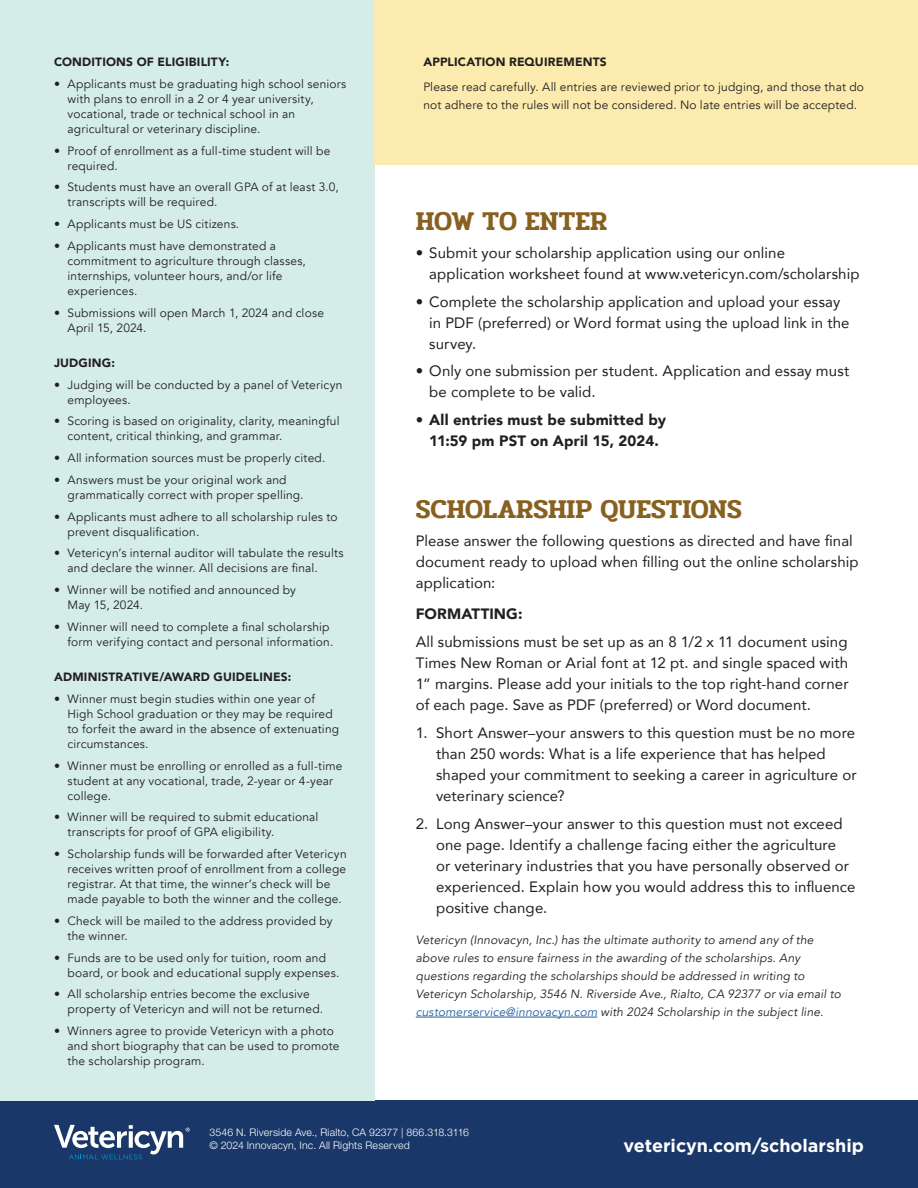
<style>
.page{position:relative;width:918px;height:1188px;background:#fff}
.page>*{position:absolute;margin:0;border:0;box-sizing:border-box;transform-origin:0 0}
.t1{font:600 27px "Pridi";color:#886120}
.t2{font:700 18px "Gotham";color:#fff}
.t3{font:15px/21px "Avenir";letter-spacing:.005em;color:#231f20}
.t4{font:900 15px/21px "Avenir";letter-spacing:.01em;color:#231f20;text-align:center}
.t5{font:12px/15px "Avenir";letter-spacing:.015em;color:#231f20}
.t6{font:italic 12px/18px "Avenir";letter-spacing:.015em;color:#231f20}
.t7{font:900 12px "Avenir";letter-spacing:.015em;color:#231f20}
.t8{font:300 10.5px "Helvetica Neue LT Std";letter-spacing:.015em;color:#fff}
.s1{color:#215e9f}
</style>
<div class="page">
<div style="left:0;top:1101px;width:918px;height:87px;background:#193768"></div>
<svg style="left:54px;top:1125px;width:136px;height:34px"></svg>
<div style="left:0;top:0;width:375px;height:1101px;background:#d4ede9"></div>
<div style="left:375px;top:0;width:543px;height:164px;background:#fbebae"></div>
<hr style="left:416px;top:1017px;width:181px;height:1px;background:#215e9f">
<p class="t7" style="left:54px;top:52px;width:177px">CONDITIONS OF ELIGIBILITY:</p>
<p class="t5" style="left:68px;top:76px;width:280px;text-indent:-14px">• Applicants must be graduating high school seniors with plans to enroll in a 2 or 4 year university, vocational, trade or technical school in an agricultural or veterinary discipline.</p>
<p class="t5" style="left:68px;top:143px;width:264px;text-indent:-14px">• Proof of enrollment as a full-time student will be required.</p>
<p class="t5" style="left:68px;top:180px;width:273px;text-indent:-14px">• Students must have an overall GPA of at least 3.0, transcripts will be required.</p>
<p class="t5" style="left:54px;top:217px;width:187px">• Applicants must be US citizens.</p>
<p class="t5" style="left:68px;top:238px;width:240px;text-indent:-14px">• Applicants must have demonstrated a commitment to agriculture through classes, internships, volunteer hours, and/or life experiences.</p>
<p class="t5" style="left:68px;top:305px;width:258px;text-indent:-14px">• Submissions will open March 1, 2024 and close<br>April 15, 2024.</p>
<p class="t7" style="left:54px;top:352px;width:62px">JUDGING:</p>
<p class="t5" style="left:68px;top:377px;width:277px;text-indent:-14px">• Judging will be conducted by a panel of Vetericyn employees.</p>
<p class="t5" style="left:68px;top:414px;width:274px;text-indent:-14px">• Scoring is based on originality, clarity, meaningful content, critical thinking, and grammar.</p>
<p class="t5" style="left:54px;top:451px;width:273px">• All information sources must be properly cited.</p>
<p class="t5" style="left:68px;top:472px;width:238px;text-indent:-14px">• Answers must be your original work and grammatically correct with proper spelling.</p>
<p class="t5" style="left:68px;top:509px;width:272px;text-indent:-14px">• Applicants must adhere to all scholarship rules to prevent disqualification.</p>
<p class="t5" style="left:68px;top:546px;width:278px;text-indent:-14px">• Vetericyn’s internal auditor will tabulate the results and declare the winner. All decisions are final.</p>
<p class="t5" style="left:68px;top:583px;width:230px;text-indent:-14px">• Winner will be notified and announced by<br>May 15, 2024.</p>
<p class="t5" style="left:68px;top:619px;width:267px;text-indent:-14px">• Winner will need to complete a final scholarship form verifying contact and personal information.</p>
<p class="t7" style="left:54px;top:667px;width:239px">ADMINISTRATIVE/AWARD GUIDELINES:</p>
<p class="t5" style="left:68px;top:691px;width:273px;text-indent:-14px">• Winner must begin studies within one year of High School graduation or they may be required to forfeit the award in the absence of extenuating circumstances.</p>
<p class="t5" style="left:68px;top:758px;width:277px;text-indent:-14px">• Winner must be enrolling or enrolled as a full-time student at any vocational, trade, 2-year or 4-year college.</p>
<p class="t5" style="left:68px;top:810px;width:253px;text-indent:-14px">• Winner will be required to submit educational transcripts for proof of GPA eligibility.</p>
<p class="t5" style="left:68px;top:847px;width:281px;text-indent:-14px">• Scholarship funds will be forwarded after Vetericyn receives written proof of enrollment from a college registrar. At that time, the winner’s check will be made payable to both the winner and the college.</p>
<p class="t5" style="left:68px;top:913px;width:267px;text-indent:-14px">• Check will be mailed to the address provided by the winner.</p>
<p class="t5" style="left:68px;top:950px;width:274px;text-indent:-14px">• Funds are to be used only for tuition, room and board, or book and educational supply expenses.</p>
<p class="t5" style="left:68px;top:987px;width:257px;text-indent:-14px">• All scholarship entries become the exclusive property of Vetericyn and will not be returned.</p>
<p class="t5" style="left:68px;top:1024px;width:273px;text-indent:-14px">• Winners agree to provide Vetericyn with a photo and short biography that can be used to promote the scholarship program.</p>
<p class="t7" style="left:423px;top:52px;width:185px">APPLICATION REQUIREMENTS</p>
<p class="t5" style="left:423px;top:78px;width:442px;line-height:18px">Please read carefully. All entries are reviewed prior to judging, and those that do not adhere to the rules will not be considered. No late entries will be accepted.</p>
<p class="t1" style="left:416px;top:202px;width:193px">HOW TO ENTER</p>
<p class="t3" style="left:429px;top:242px;width:432px;text-indent:-14px">• Submit your scholarship application using our online application worksheet found at www.vetericyn.com/scholarship</p>
<p class="t3" style="left:429px;top:291px;width:422px;text-indent:-14px">• Complete the scholarship application and upload your essay in PDF (preferred) or Word format using the upload link in the survey.</p>
<p class="t3" style="left:429px;top:360px;width:422px;text-indent:-14px">• Only one submission per student. Application and essay must be complete to be valid.</p>
<p class="t4" style="left:416px;top:409px;width:252px">• All entries must be submitted by<br>11:59 pm PST on April 15, 2024.</p>
<p class="t1" style="left:416px;top:490px;width:328px">SCHOLARSHIP QUESTIONS</p>
<p class="t3" style="left:416px;top:530px;width:444px">Please answer the following questions as directed and have final document ready to upload when filling out the online scholarship application:</p>
<p class="t4" style="left:416px;top:603px;width:108px">FORMATTING:</p>
<p class="t3" style="left:416px;top:631px;width:434px;text-align:justify">All submissions must be set up as an 8 1/2 x 11 document using Times New Roman or Arial font at 12 pt. and single spaced with 1” margins. Please add your initials to the top right-hand corner of each page. Save as PDF (preferred) or Word document.</p>
<p class="t3" style="left:436px;top:722px;width:422px;text-indent:-20px">1. Short Answer–your answers to this question must be no more than 250 words: What is a life experience that has helped shaped your commitment to seeking a career in agriculture or veterinary science?</p>
<p class="t3" style="left:436px;top:813px;width:421px;text-indent:-20px">2. Long Answer–your answer to this question must not exceed one page. Identify a challenge facing either the agriculture<br>or veterinary industries that you have personally observed or experienced. Explain how you would address this to influence positive change.</p>
<p class="t6" style="left:416px;top:931px;width:427px">Vetericyn (Innovacyn, Inc.) has the ultimate authority to amend any of the above rules to ensure fairness in the awarding of the scholarships. Any questions regarding the scholarships should be addressed in writing to Vetericyn Scholarship, 3546 N. Riverside Ave., Rialto, CA 92377 or via email to <span class="s1">customerservice@innovacyn.com</span> with 2024 Scholarship in the subject line.</p>
<p class="t8" style="left:209px;top:1125px;width:261px">3546 N. Riverside Ave., Rialto, CA 92377 | 866.318.3116</p>
<p class="t8" style="left:209px;top:1139px;width:202px">© 2024 Innovacyn, Inc. All Rights Reserved</p>
<p class="t2" style="left:624px;top:1133px;width:242px">vetericyn.com/scholarship</p>
</div>
